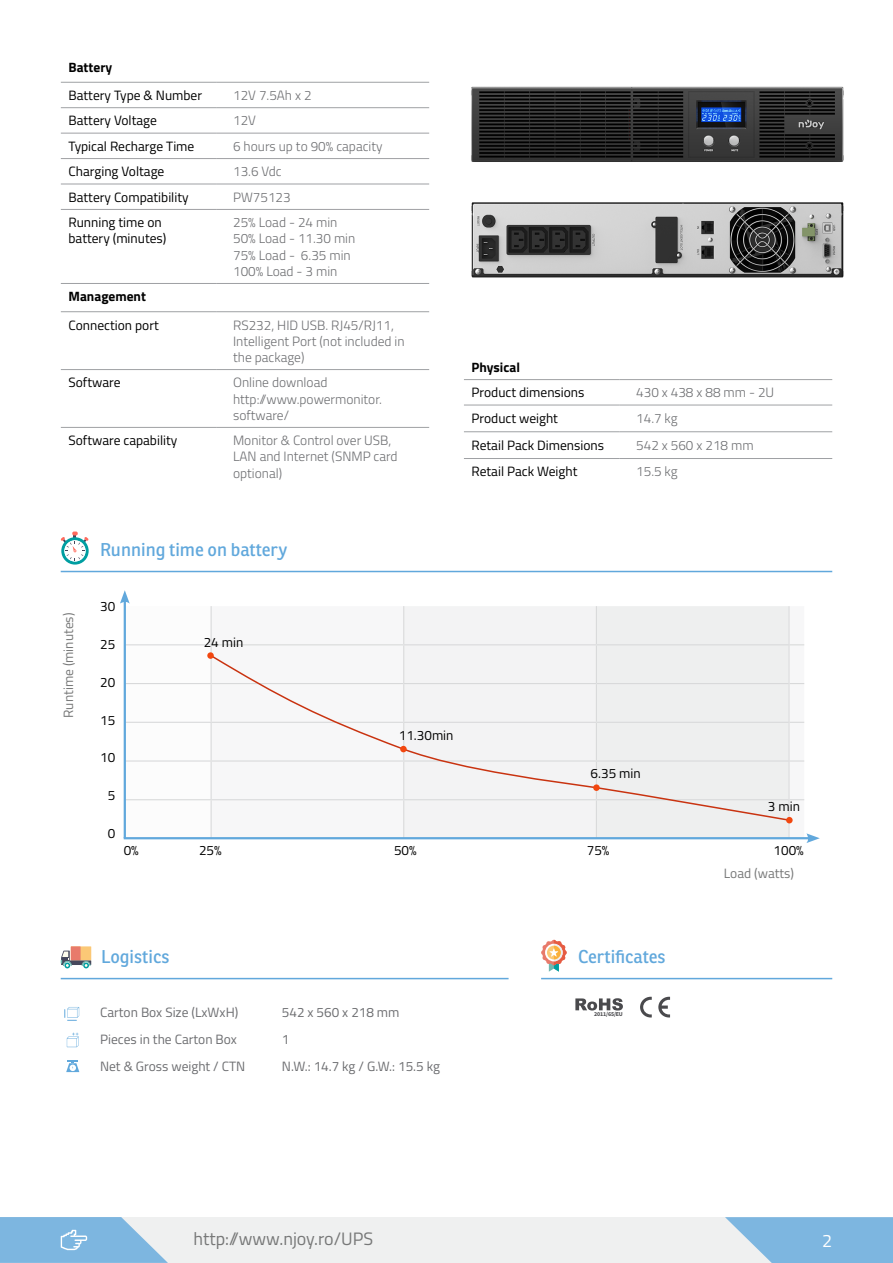
<style>
.page{position:relative;width:893px;height:1263px;background:#fff}
.page>*{position:absolute;margin:0;border:0;box-sizing:border-box;transform-origin:0 0}
.t1{font:18px "Ronnia";color:#61a8dc}
.t2{font:18px "Titillium";color:#777878}
.t3{font:18px "Titillium";color:#fff}
.t4{font:300 13.5px/16.2px "Titillium";color:#6d6e71}
.t5{font:13.5px/16.2px "Titillium";color:#000}
.t6{font:13.5px "Titillium";color:#6d6e71}
.t7{font:13.5px "Titillium";color:#777878}
.t8{font:700 13.5px "Titillium";color:#000}
.t9{font:700 6px "Source Sans Pro";letter-spacing:-.025em;color:#4a4a4d}
</style>
<div class="page">
<svg style="left:67px;top:1033px;width:12px;height:14px"></svg>
<svg style="left:66px;top:1060px;width:13px;height:12px"></svg>
<svg style="left:64px;top:1007px;width:15px;height:14px"></svg>
<hr style="left:61px;top:978px;width:448px;height:1px;background:#61a8dc">
<hr style="left:541px;top:978px;width:291px;height:1px;background:#61a8dc">
<div style="left:0;top:1217px;width:893px;height:46px;background:#eff0f0"></div>
<svg style="left:725px;top:1217px;width:168px;height:46px;background:#8dbee2"></svg>
<svg style="left:0;top:1217px;width:168px;height:46px;background:#8fbfe2"></svg>
<img style="left:471px;top:86px;width:373px;height:76px">
<img style="left:471px;top:202px;width:373px;height:76px">
<div style="left:71px;top:946px;width:20px;height:14px;background:#fbc876"></div>
<div style="left:71px;top:946px;width:10px;height:14px;background:#e87a6b"></div>
<svg style="left:61px;top:950px;width:30px;height:18px"></svg>
<svg style="left:541px;top:939px;width:26px;height:33px"></svg>
<hr style="left:61px;top:571px;width:771px;height:1px;background:#61a8dc">
<hr style="left:211px;top:606px;width:1px;height:38px;background:#9fa1a4">
<hr style="left:403px;top:606px;width:1px;height:38px;background:#9fa1a4">
<hr style="left:211px;top:644px;width:193px;height:1px;background:#9fa1a4">
<hr style="left:211px;top:645px;width:1px;height:38px;background:#9fa1a4">
<hr style="left:403px;top:645px;width:1px;height:38px;background:#9fa1a4">
<hr style="left:211px;top:800px;width:1px;height:38px;background:#9fa1a4">
<hr style="left:403px;top:800px;width:1px;height:38px;background:#9fa1a4">
<svg style="left:211px;top:653px;width:193px;height:169px"></svg>
<div style="left:207px;top:652px;width:7px;height:7px;background:#f2470f;border-radius:50%"></div>
<div style="left:400px;top:746px;width:7px;height:6px;background:#f2470f;border-radius:50%"></div>
<svg style="left:120px;top:590px;width:91px;height:248px"></svg>
<hr style="left:124px;top:837px;width:686px;height:2px;background:#61a8dc">
<svg style="left:404px;top:606px;width:416px;height:237px"></svg>
<svg style="left:61px;top:531px;width:28px;height:34px"></svg>
<hr style="left:61px;top:82px;width:155px;height:1px;background:#9fa1a4">
<hr style="left:216px;top:82px;width:213px;height:1px;background:#9fa1a4">
<hr style="left:61px;top:107px;width:155px;height:1px;background:#9fa1a4">
<hr style="left:216px;top:107px;width:213px;height:1px;background:#9fa1a4">
<hr style="left:61px;top:133px;width:155px;height:1px;background:#9fa1a4">
<hr style="left:216px;top:133px;width:213px;height:1px;background:#9fa1a4">
<hr style="left:61px;top:158px;width:155px;height:1px;background:#9fa1a4">
<hr style="left:216px;top:158px;width:213px;height:1px;background:#9fa1a4">
<hr style="left:61px;top:184px;width:155px;height:1px;background:#9fa1a4">
<hr style="left:216px;top:184px;width:213px;height:1px;background:#9fa1a4">
<hr style="left:61px;top:209px;width:155px;height:1px;background:#9fa1a4">
<hr style="left:216px;top:209px;width:213px;height:1px;background:#9fa1a4">
<hr style="left:61px;top:311px;width:155px;height:1px;background:#9fa1a4">
<hr style="left:216px;top:311px;width:213px;height:1px;background:#9fa1a4">
<hr style="left:61px;top:369px;width:155px;height:1px;background:#9fa1a4">
<hr style="left:216px;top:369px;width:213px;height:1px;background:#9fa1a4">
<hr style="left:61px;top:427px;width:155px;height:1px;background:#9fa1a4">
<hr style="left:216px;top:427px;width:213px;height:1px;background:#9fa1a4">
<hr style="left:61px;top:283px;width:155px;height:1px;background:#9fa1a4">
<hr style="left:216px;top:283px;width:213px;height:1px;background:#9fa1a4">
<hr style="left:464px;top:431px;width:155px;height:1px;background:#9fa1a4">
<hr style="left:619px;top:431px;width:213px;height:1px;background:#9fa1a4">
<hr style="left:464px;top:458px;width:155px;height:1px;background:#9fa1a4">
<hr style="left:619px;top:458px;width:213px;height:1px;background:#9fa1a4">
<hr style="left:464px;top:379px;width:155px;height:1px;background:#9fa1a4">
<hr style="left:619px;top:379px;width:213px;height:1px;background:#9fa1a4">
<hr style="left:464px;top:405px;width:155px;height:1px;background:#9fa1a4">
<hr style="left:619px;top:405px;width:213px;height:1px;background:#9fa1a4">
<svg style="left:640px;top:997px;width:12px;height:20px"></svg>
<svg style="left:658px;top:997px;width:12px;height:20px"></svg>
<svg style="left:575px;top:998px;width:48px;height:12px"></svg>
<p class="t8" style="left:68px;top:57px;width:45px">Battery</p>
<p class="t5" style="left:68px;top:87px;width:135px">Battery Type &amp; Number</p>
<p class="t4" style="left:233px;top:87px;width:80px">12V 7.5Ah x 2</p>
<p class="t5" style="left:68px;top:112px;width:90px">Battery Voltage</p>
<p class="t4" style="left:233px;top:112px;width:24px">12V</p>
<p class="t5" style="left:68px;top:137px;width:127px">Typical Recharge Time</p>
<p class="t4" style="left:233px;top:137px;width:151px">6 hours up to 90% capacity</p>
<p class="t5" style="left:68px;top:163px;width:97px">Charging Voltage</p>
<p class="t4" style="left:233px;top:163px;width:50px">13.6 Vdc</p>
<p class="t5" style="left:68px;top:188px;width:122px">Battery Compatibility</p>
<p class="t4" style="left:233px;top:188px;width:59px">PW75123</p>
<p class="t5" style="left:68px;top:214px;width:99px">Running time on battery (minutes)</p>
<p class="t4" style="left:233px;top:214px;width:124px">25% Load - 24 min<br>50% Load - 11.30 min<br>75% Load - 6.35 min<br>100% Load - 3 min</p>
<p class="t8" style="left:68px;top:286px;width:79px">Management</p>
<p class="t5" style="left:68px;top:316px;width:92px">Connection port</p>
<p class="t4" style="left:233px;top:316px;width:173px">RS232, HID USB. RJ45/RJ11,<br>Intelligent Port (not included in the package)</p>
<p class="t5" style="left:68px;top:374px;width:53px">Software</p>
<p class="t4" style="left:233px;top:374px;width:150px">Online download http://www.powermonitor. software/</p>
<p class="t5" style="left:68px;top:432px;width:110px">Software capability</p>
<p class="t4" style="left:233px;top:432px;width:166px">Monitor &amp; Control over USB,<br>LAN and Internet (SNMP card optional)</p>
<p class="t8" style="left:472px;top:357px;width:50px">Physical</p>
<p class="t5" style="left:472px;top:384px;width:114px">Product dimensions</p>
<p class="t4" style="left:636px;top:384px;width:140px">430 x 438 x 88 mm - 2U</p>
<p class="t5" style="left:472px;top:409px;width:88px">Product weight</p>
<p class="t4" style="left:636px;top:409px;width:43px">14.7 kg</p>
<p class="t5" style="left:472px;top:436px;width:134px">Retail Pack Dimensions</p>
<p class="t4" style="left:636px;top:436px;width:119px">542 x 560 x 218 mm</p>
<p class="t5" style="left:472px;top:463px;width:107px">Retail Pack Weight</p>
<p class="t4" style="left:636px;top:463px;width:43px">15.5 kg</p>
<p class="t7" style="left:58px;top:718px;width:106px;rotate:-90deg">Runtime (minutes)</p>
<h1 class="t1" style="left:100px;top:538px;width:189px">Running time on battery</h1>
<p class="t5" style="left:100px;top:597px;width:17px">30</p>
<p class="t5" style="left:100px;top:635px;width:17px">25</p>
<p class="t5" style="left:100px;top:673px;width:17px">20</p>
<p class="t5" style="left:100px;top:711px;width:17px">15</p>
<p class="t5" style="left:100px;top:749px;width:17px">10</p>
<p class="t5" style="left:108px;top:787px;width:9px">5</p>
<p class="t5" style="left:108px;top:825px;width:9px">0</p>
<p class="t5" style="left:204px;top:633px;width:41px">24 min</p>
<p class="t5" style="left:399px;top:726px;width:56px">11.30min</p>
<p class="t5" style="left:591px;top:764px;width:52px">6.35 min</p>
<p class="t5" style="left:768px;top:797px;width:34px">3 min</p>
<p class="t5" style="left:124px;top:842px;width:17px">0%</p>
<p class="t5" style="left:199px;top:842px;width:24px">25%</p>
<p class="t5" style="left:394px;top:842px;width:24px">50%</p>
<p class="t5" style="left:587px;top:842px;width:24px">75%</p>
<p class="t5" style="left:774px;top:842px;width:32px">100%</p>
<p class="t7" style="left:724px;top:863px;width:72px">Load (watts)</p>
<h1 class="t1" style="left:101px;top:945px;width:70px">Logistics</h1>
<h1 class="t1" style="left:578px;top:945px;width:89px">Certificates</h1>
<p class="t6" style="left:100px;top:1003px;width:140px">Carton Box Size (LxWxH)</p>
<p class="t6" style="left:282px;top:1003px;width:119px">542 x 560 x 218 mm</p>
<p class="t9" style="left:594px;top:1010px;width:30px">2011/65/EU</p>
<p class="t6" style="left:100px;top:1029px;width:138px">Pieces in the Carton Box</p>
<p class="t6" style="left:282px;top:1029px;width:9px">1</p>
<p class="t6" style="left:100px;top:1056px;width:147px">Net &amp; Gross weight / CTN</p>
<p class="t6" style="left:282px;top:1056px;width:160px">N.W.: 14.7 kg / G.W.: 15.5 kg</p>
<h1 class="t2" style="left:193px;top:1225px;width:181px">http://www.njoy.ro/UPS</h1>
<h1 class="t3" style="left:822px;top:1227px;width:12px">2</h1>
</div>
